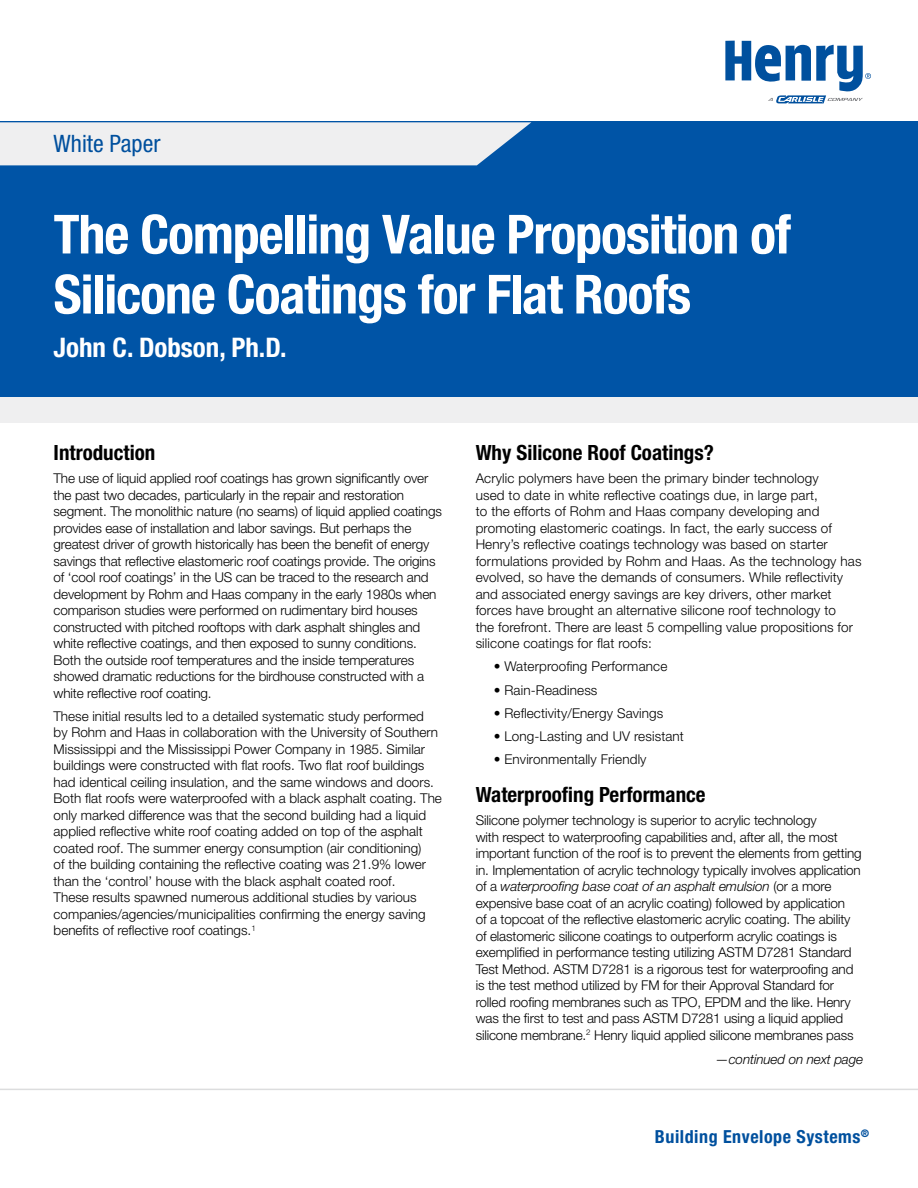
<style>
.page{position:relative;width:918px;height:1188px;background:#fff}
.page>*{position:absolute;margin:0;border:0;box-sizing:border-box;transform-origin:0 0}
.t1{font:700 condensed 54px/60px "Helvetica Neue LT Pro";letter-spacing:-.02em;color:#fff}
.t2{font:700 condensed 27px "Helvetica Neue LT Pro";color:#fff}
.t3{font:condensed 24px "Helvetica Neue LT Pro";color:#00509e}
.t4{font:700 condensed 21px "Helvetica Neue LT Pro";color:#000}
.t5{font:700 condensed 18px "Helvetica Neue LT Pro";letter-spacing:.03em;color:#00509e}
.t6{font:300 13.5px/16.5px "Helvetica Neue LT Pro";letter-spacing:-.01em;color:#000}
.t7{font:300 13.5px/16.5px "Helvetica Neue LT Pro";letter-spacing:.01em;color:#000}
.t8{font:italic 300 13.5px "Helvetica Neue LT Pro";letter-spacing:-.01em;color:#000}
.s1{font-style:italic}
</style>
<div class="page">
<svg style="left:0;top:1088px;width:918px;height:1px"></svg>
<svg style="left:725px;top:41px;width:146px;height:62px"></svg>
<div style="left:0;top:122px;width:918px;height:275px;background:#0054a6"></div>
<svg style="left:0;top:122px;width:531px;height:43px;background:#e1e6eb"></svg>
<div style="left:0;top:397px;width:918px;height:26px;background:#efeff0"></div>
<hr style="left:0;top:1089px;width:918px;height:1px;background:#dcddde">
<h3 class="t3" style="left:54px;top:130px;width:108px">White Paper</h3>
<h1 class="t1" style="left:54px;top:205px;width:739px">The Compelling Value Proposition of<br>Silicone Coatings for Flat Roofs</h1>
<h2 class="t2" style="left:54px;top:331px;width:235px">John C. Dobson, Ph.D.</h2>
<h3 class="t4" style="left:54px;top:440px;width:103px">Introduction</h3>
<p class="t6" style="left:54px;top:470px;width:390px">The use of liquid applied roof coatings has grown significantly over the past two decades, particularly in the repair and restoration segment. The monolithic nature (no seams) of liquid applied coatings provides ease of installation and labor savings. But perhaps the greatest driver of growth historically has been the benefit of energy savings that reflective elastomeric roof coatings provide. The origins of ‘cool roof coatings’ in the US can be traced to the research and development by Rohm and Haas company in the early 1980s when comparison studies were performed on rudimentary bird houses constructed with pitched rooftops with dark asphalt shingles and white reflective coatings, and then exposed to sunny conditions.<br>Both the outside roof temperatures and the inside temperatures showed dramatic reductions for the birdhouse constructed with a white reflective roof coating.</p>
<p class="t6" style="left:54px;top:708px;width:390px">These initial results led to a detailed systematic study performed<br>by Rohm and Haas in collaboration with the University of Southern Mississippi and the Mississippi Power Company in 1985. Similar buildings were constructed with flat roofs. Two flat roof buildings had identical ceiling insulation, and the same windows and doors.<br>Both flat roofs were waterproofed with a black asphalt coating. The only marked difference was that the second building had a liquid applied reflective white roof coating added on top of the asphalt coated roof. The summer energy consumption (air conditioning)<br>of the building containing the reflective coating was 21.9% lower than the ‘control’ house with the black asphalt coated roof.<br>These results spawned numerous additional studies by various companies/agencies/municipalities confirming the energy saving benefits of reflective roof coatings.<sup>1</sup></p>
<h3 class="t4" style="left:476px;top:440px;width:240px">Why Silicone Roof Coatings?</h3>
<p class="t7" style="left:476px;top:470px;width:387px">Acrylic polymers have been the primary binder technology<br>used to date in white reflective coatings due, in large part,<br>to the efforts of Rohm and Haas company developing and promoting elastomeric coatings. In fact, the early success of Henry’s reflective coatings technology was based on starter formulations provided by Rohm and Haas. As the technology has evolved, so have the demands of consumers. While reflectivity and associated energy savings are key drivers, other market forces have brought an alternative silicone roof technology to<br>the forefront. There are least 5 compelling value propositions for silicone coatings for flat roofs:</p>
<p class="t7" style="left:494px;top:658px;width:175px">• Waterproofing Performance</p>
<p class="t7" style="left:494px;top:681px;width:105px">• Rain-Readiness</p>
<p class="t7" style="left:494px;top:705px;width:171px">• Reflectivity/Energy Savings</p>
<p class="t7" style="left:494px;top:728px;width:192px">• Long-Lasting and UV resistant</p>
<p class="t7" style="left:494px;top:751px;width:154px">• Environmentally Friendly</p>
<h3 class="t4" style="left:476px;top:782px;width:231px">Waterproofing Performance</h3>
<p class="t6" style="left:476px;top:812px;width:388px">Silicone polymer technology is superior to acrylic technology<br>with respect to waterproofing capabilities and, after all, the most important function of the roof is to prevent the elements from getting in. Implementation of acrylic technology typically involves application of a <span class="s1">waterproofing base coat of an asphalt emulsion</span> (or a more expensive base coat of an acrylic coating) followed by application<br>of a topcoat of the reflective elastomeric acrylic coating. The ability of elastomeric silicone coatings to outperform acrylic coatings is exemplified in performance testing utilizing ASTM D7281 Standard Test Method. ASTM D7281 is a rigorous test for waterproofing and is the test method utilized by FM for their Approval Standard for rolled roofing membranes such as TPO, EPDM and the like. Henry was the first to test and pass ASTM D7281 using a liquid applied silicone membrane.<sup>2</sup> Henry liquid applied silicone membranes pass</p>
<p class="t8" style="left:715px;top:1052px;width:149px">—continued on next page</p>
<h3 class="t5" style="left:655px;top:1126px;width:216px">Building Envelope Systems<sup>®</sup></h3>
</div>
